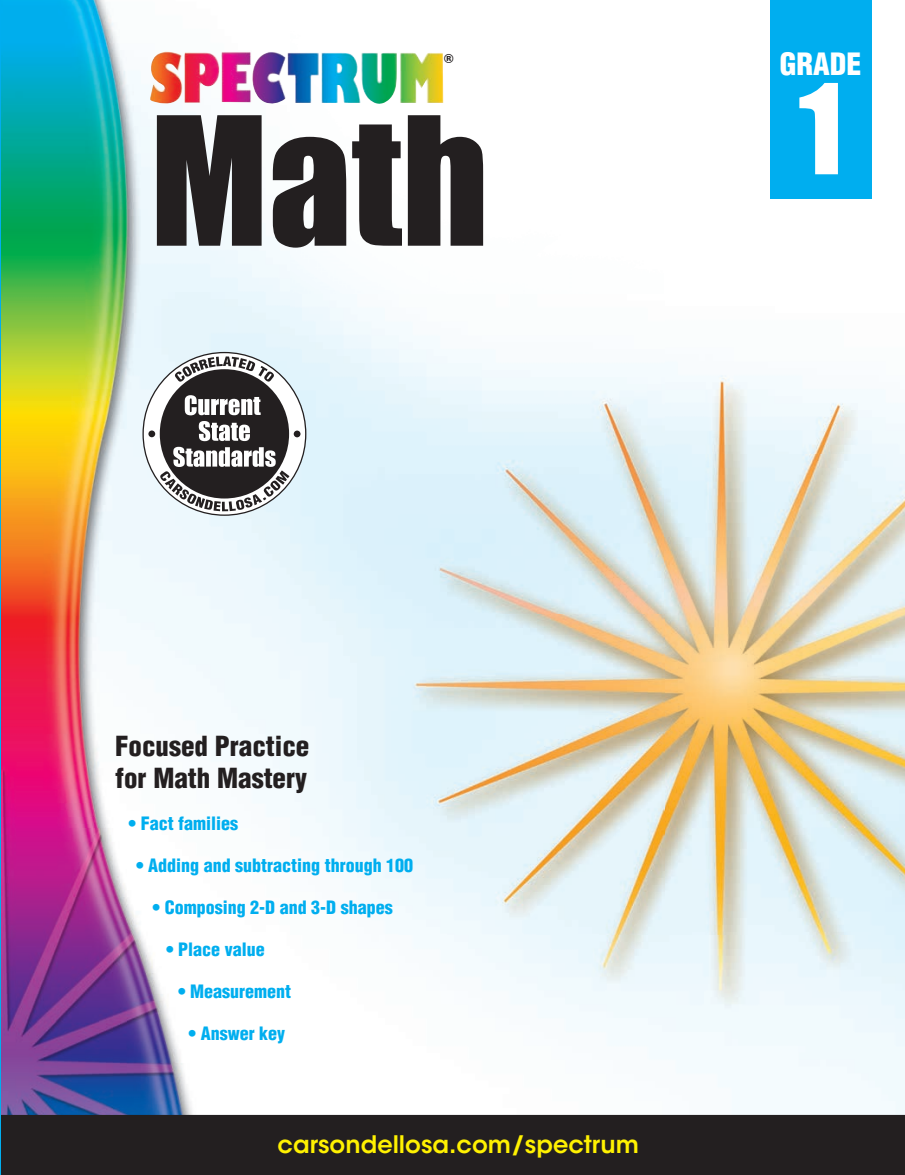
<style>
.page{position:relative;width:905px;height:1175px;background:#fff}
.page>*{position:absolute;margin:0;border:0;box-sizing:border-box;transform-origin:0 0}
.t1{font:165px "Impact";color:#231f20}
.t2{font:115.5px "Impact";color:#fff}
.t3{font:900 condensed 30px "Helvetica LT";color:#fff}
.t4{font:900 condensed 27px/32.4px "Helvetica LT";color:#231f20}
.t5{font:600 24px "ITC Avant Garde Std";color:#fff101}
.t6{font:900 condensed 18px "Helvetica LT";color:#00aeef}
.t7{font:700 12.6px "Helvetica";color:#231f20}
</style>
<div class="page">
<hr style="left:0;top:0;width:3px;height:1174px;background:#00aeef">
<img style="left:50px;top:26px;width:854px;height:1088px">
<img style="left:3px;top:0;width:111px;height:26px">
<img style="left:1px;top:26px;width:49px;height:1088px">
<div style="left:143px;top:352px;width:163px;height:163px;background:#fff;border-radius:50%"></div>
<div style="left:158px;top:368px;width:132px;height:132px;background:#231f20;border-radius:50%"></div>
<svg style="left:185px;top:395px;width:76px;height:20px"></svg>
<svg style="left:199px;top:421px;width:51px;height:20px"></svg>
<svg style="left:160px;top:447px;width:129px;height:64px"></svg>
<svg style="left:174px;top:356px;width:100px;height:26px"></svg>
<div style="left:148px;top:430px;width:7px;height:7px;background:#231f20;border-radius:50%"></div>
<div style="left:294px;top:430px;width:6px;height:7px;background:#231f20;border-radius:50%"></div>
<div style="left:770px;top:0;width:102px;height:199px;background:#00aeef"></div>
<img style="left:150px;top:52px;width:293px;height:52px">
<div style="left:1px;top:1114px;width:903px;height:60px;background:#231f20"></div>
<p class="t7" style="left:444px;top:48px;width:11px">®</p>
<h1 class="t1" style="left:150px;top:53px;width:340px">Math</h1>
<h3 class="t3" style="left:779px;top:45px;width:83px">GRADE</h3>
<h2 class="t2" style="left:798px;top:39px;width:46px">1</h2>
<h3 class="t4" style="left:115px;top:729px;width:196px">Focused Practice for Math Mastery</h3>
<p class="t6" style="left:129px;top:812px;width:111px">• Fact families</p>
<p class="t6" style="left:136px;top:854px;width:279px">• Adding and subtracting through 100</p>
<p class="t6" style="left:153px;top:896px;width:242px">• Composing 2-D and 3-D shapes</p>
<p class="t6" style="left:166px;top:937px;width:100px">• Place value</p>
<p class="t6" style="left:178px;top:979px;width:115px">• Measurement</p>
<p class="t6" style="left:189px;top:1021px;width:98px">• Answer key</p>
<h3 class="t5" style="left:277px;top:1129px;width:363px">carsondellosa.com/spectrum</h3>
</div>
